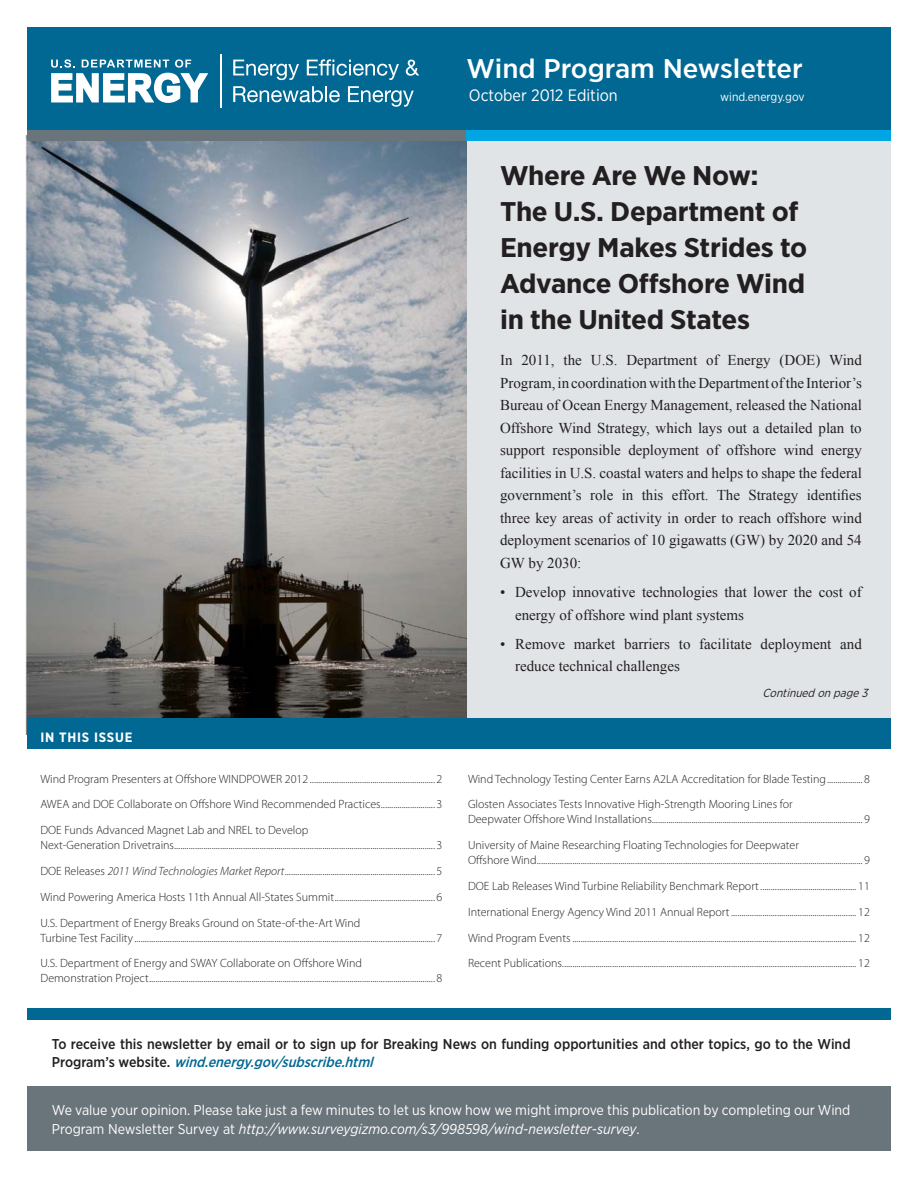
<style>
.page{position:relative;width:918px;height:1188px;background:#fff}
.page>*{position:absolute;margin:0;border:0;box-sizing:border-box;transform-origin:0 0}
.headline_1{font:700 27px/36px "Gotham Narrow";letter-spacing:-.01em;color:#231f20;scale:1.1 1}
.program{font:500 27px "Gotham Narrow";color:#fff;scale:1.1 1}
.t1{font:16.5px "Gotham Narrow";color:#fff}
.body_text{font:15px/22.5px "Times New Roman";color:#231f20}
.lrgr_text{font:14.25px/19.5px "Gotham Narrow";color:#fff}
.lrgr_text-2{font:500 14.25px/18px "Gotham Narrow";color:#231f20}
.In_this_issue{font:700 13.5px "Gotham Narrow";letter-spacing:.06em;color:#fff}
.t2{font:300 12px/15px "Myriad Pro";color:#231f20}
.t3{font:12px "Gotham Narrow";color:#fff}
.continued{font:italic 11.7px "Gotham Narrow";color:#231f20}
.s1{font-style:italic}
.s2{font-style:italic;color:#006893}
</style>
<div class="page">
<div style="left:462px;top:139px;width:429px;height:596px;background:#e1e4e7"></div>
<div style="left:27px;top:27px;width:864px;height:108px;background:#006893"></div>
<svg style="left:51px;top:59px;width:157px;height:44px"></svg>
<hr style="left:220px;top:54px;width:1px;height:54px;background:#fff">
<svg style="left:233px;top:60px;width:66px;height:20px"></svg>
<svg style="left:307px;top:59px;width:92px;height:21px"></svg>
<svg style="left:406px;top:60px;width:13px;height:16px"></svg>
<svg style="left:233px;top:86px;width:107px;height:16px"></svg>
<svg style="left:348px;top:86px;width:66px;height:21px"></svg>
<div style="left:27px;top:1009px;width:864px;height:11px;background:#006893"></div>
<div style="left:27px;top:1086px;width:864px;height:65px;background:#6a747b"></div>
<img style="left:26px;top:135px;width:441px;height:599px">
<div style="left:27px;top:130px;width:440px;height:10px;background:#6a747b"></div>
<div style="left:467px;top:130px;width:424px;height:10px;background:#00a5e3"></div>
<div style="left:27px;top:718px;width:864px;height:31px;background:#006893"></div>
<p class="program" style="left:467px;top:52px;width:307px">Wind Program Newsletter</p>
<p class="t1" style="left:469px;top:85px;width:150px">October 2012 Edition</p>
<p class="t3" style="left:720px;top:89px;width:86px">wind.energy.gov</p>
<p class="headline_1" style="left:500px;top:158px;width:281px">Where Are We Now:<br>The U.S. Department of<br>Energy Makes Strides to<br>Advance Offshore Wind in the United States</p>
<p class="body_text" style="left:500px;top:349px;width:363px;text-align:justify">In 2011, the U.S. Department of Energy (DOE) Wind Program, in coordination with the Department of the Interior’s Bureau of Ocean Energy Management, released the National Offshore Wind Strategy, which lays out a detailed plan to support responsible deployment of offshore wind energy facilities in U.S. coastal waters and helps to shape the federal government’s role in this effort. The Strategy identifies three key areas of activity in order to reach offshore wind deployment scenarios of 10 gigawatts (GW) by 2020 and 54<br>GW by 2030:</p>
<p class="body_text" style="left:515px;top:581px;width:348px;text-indent:-15px">• Develop innovative technologies that lower the cost of energy of offshore wind plant systems</p>
<p class="body_text" style="left:515px;top:632px;width:348px;text-indent:-15px">• Remove market barriers to facilitate deployment and reduce technical challenges</p>
<p class="In_this_issue" style="left:40px;top:728px;width:94px">IN THIS ISSUE</p>
<p class="t2" style="left:40px;top:771px;width:404px">Wind Program Presenters at Offshore WINDPOWER 2012 ............................................................ 2</p>
<p class="t2" style="left:40px;top:797px;width:404px">AWEA and DOE Collaborate on Offshore Wind Recommended Practices.......................... 3</p>
<p class="t2" style="left:40px;top:823px;width:404px">DOE Funds Advanced Magnet Lab and NREL to Develop<br>Next-Generation Drivetrains............................................................................................................................. 3</p>
<p class="t2" style="left:40px;top:863px;width:404px">DOE Releases <span class="s1">2011 Wind Technologies Market Report</span>........................................................................ 5</p>
<p class="t2" style="left:40px;top:889px;width:404px">Wind Powering America Hosts 11th Annual All-States Summit................................................ 6</p>
<p class="t2" style="left:40px;top:915px;width:404px">U.S. Department of Energy Breaks Ground on State-of-the-Art Wind<br>Turbine Test Facility ................................................................................................................................................ 7</p>
<p class="t2" style="left:40px;top:956px;width:404px">U.S. Department of Energy and SWAY Collaborate on Offshore Wind<br>Demonstration Project......................................................................................................................................... 8</p>
<p class="continued" style="left:762px;top:685px;width:110px">Continuedonpage3</p>
<p class="t2" style="left:468px;top:771px;width:404px">Wind Technology Testing Center Earns A2LA Accreditation for Blade Testing................. 8</p>
<p class="t2" style="left:468px;top:797px;width:404px">Glosten Associates Tests Innovative High-Strength Mooring Lines for<br>Deepwater Offshore Wind Installations..................................................................................................... 9</p>
<p class="t2" style="left:468px;top:838px;width:404px">University of Maine Researching Floating Technologies for Deepwater<br>Offshore Wind............................................................................................................................................................ 9</p>
<p class="t2" style="left:468px;top:878px;width:404px">DOE Lab Releases Wind Turbine Reliability Benchmark Report.............................................. 11</p>
<p class="t2" style="left:468px;top:904px;width:404px">International Energy Agency Wind 2011 Annual Report............................................................ 12</p>
<p class="t2" style="left:468px;top:930px;width:404px">Wind Program Events........................................................................................................................................ 12</p>
<p class="t2" style="left:468px;top:956px;width:404px">Recent Publications............................................................................................................................................. 12</p>
<p class="lrgr_text-2" style="left:52px;top:1035px;width:800px">To receive this newsletter by email or to sign up for Breaking News on funding opportunities and other topics, go to the Wind<br>P r o g r a m ’ s w e b s i t e . <span class="s2">wind.energy.gov/subscribe.html</span></p>
<p class="lrgr_text" style="left:52px;top:1100px;width:800px">We value your opinion. Please take just a few minutes to let us know how we might improve this publication by completing our Wind<br>Program Newsletter Survey at <span class="s1">http://www.surveygizmo.com/s3/998598/wind-newsletter-survey</span>.</p>
</div>
